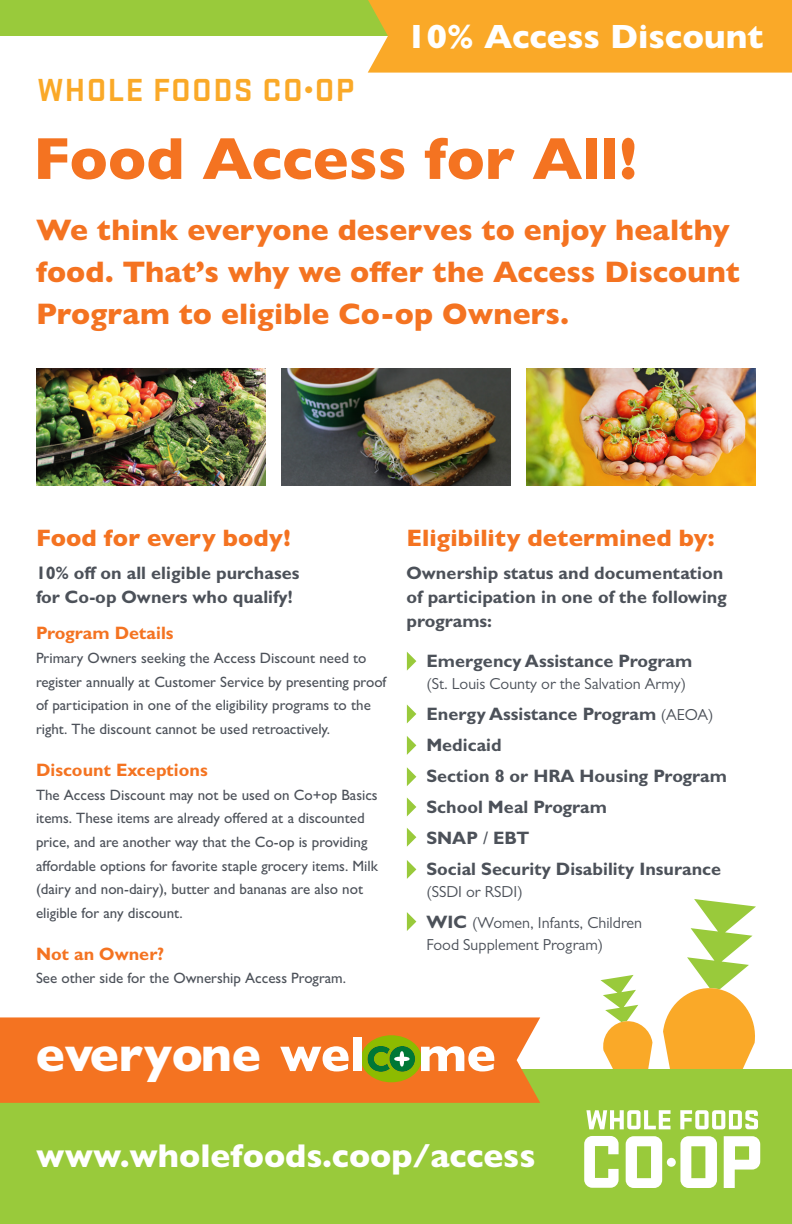
<style>
.page{position:relative;width:792px;height:1224px;background:#fff}
.page>*{position:absolute;margin:0;border:0;box-sizing:border-box;transform-origin:0 0}
.t1{font:800 60px "Gill Sans MT Pro";color:#f47321}
.t2{font:800 48.8px "Gill Sans MT Pro";color:#fff}
.t3{font:800 34px "Gill Sans MT Pro";color:#fff}
.t4{font:800 33.2px "Gill Sans MT Pro";color:#fff}
.t5{font:700 33.2px "Stratum 2";letter-spacing:.04em;color:#faa928}
.t6{font:800 30px/42px "Gill Sans MT Pro";letter-spacing:.005em;color:#f47321}
.t7{font:800 24px "Gill Sans MT Pro";color:#f47321}
.t8{font:700 18px/24px "Gill Sans MT Pro";color:#4c5159}
.t9{font:700 18px "Gill Sans MT Pro";color:#f47321}
.t10{font:16px/22px "Gill Sans MT Pro";color:#4c5159}
.t11{font:500 15px/23.8px "Gill Sans MT Pro";color:#4c5159}
.s1{font-family:"Gill Sans MT Pro";font-weight:800}
.s2{font-weight:400;font-size:16px}
.s3{font-weight:500}
.s4{font-weight:700;font-size:18px}
</style>
<div class="page">
<img style="left:36px;top:369px;width:230px;height:116px">
<div style="left:0;top:1070px;width:792px;height:154px;background:#99ca3b"></div>
<svg style="left:584px;top:899px;width:176px;height:289px"></svg>
<div style="left:0;top:1017px;width:540px;height:86px;background:#f47321"></div>
<svg style="left:280px;top:1046px;width:69px;height:25px"></svg>
<div style="left:353px;top:1038px;width:9px;height:33px;background:#fff"></div>
<svg style="left:361px;top:1035px;width:133px;height:47px"></svg>
<div style="left:0;top:0;width:792px;height:36px;background:#99ca3b"></div>
<svg style="left:407px;top:652px;width:9px;height:19px"></svg>
<svg style="left:407px;top:704px;width:9px;height:19px"></svg>
<svg style="left:407px;top:736px;width:9px;height:19px"></svg>
<svg style="left:407px;top:767px;width:9px;height:19px"></svg>
<svg style="left:407px;top:797px;width:9px;height:19px"></svg>
<svg style="left:407px;top:828px;width:9px;height:19px"></svg>
<svg style="left:407px;top:860px;width:9px;height:19px"></svg>
<svg style="left:407px;top:912px;width:9px;height:19px"></svg>
<img style="left:282px;top:369px;width:228px;height:116px">
<img style="left:527px;top:369px;width:229px;height:116px">
<div style="left:368px;top:0;width:424px;height:73px;background:#faa928"></div>
<p class="t5" style="left:38px;top:67px;width:318px">WHOLE FOODS CO<span class="s1">·</span>OP</p>
<p class="t3" style="left:407px;top:16px;width:358px">10% Access Discount</p>
<p class="t1" style="left:33px;top:123px;width:606px">Food Access for All!</p>
<p class="t6" style="left:36px;top:209px;width:705px">We think everyone deserves to enjoy healthy food. That’s why we offer the Access Discount<br>Program to eligible Co-op Owners.</p>
<p class="t7" style="left:36px;top:524px;width:256px">Food for every body!</p>
<p class="t8" style="left:36px;top:561px;width:265px">10% off on all eligible purchases for Co-op Owners who qualify!</p>
<p class="t9" style="left:36px;top:622px;width:139px">Program Details</p>
<p class="t11" style="left:36px;top:646px;width:352px">Primary Owners seeking the Access Discount need to register annually at Customer Service by presenting proof of participation in one of the eligibility programs to the right. The discount cannot be used retroactively.</p>
<p class="t9" style="left:36px;top:759px;width:173px">Discount Exceptions</p>
<p class="t11" style="left:36px;top:782px;width:343px">The Access Discount may not be used on Co+op Basics items. These items are already offered at a discounted price, and are another way that the Co-op is providing affordable options for favorite staple grocery items. Milk (dairy and non-dairy), butter and bananas are also not eligible for any discount.</p>
<p class="t9" style="left:36px;top:943px;width:130px">Not an Owner?</p>
<p class="t11" style="left:36px;top:966px;width:312px">See other side for the Ownership Access Program.</p>
<p class="t7" style="left:407px;top:524px;width:310px">Eligibility determined by:</p>
<p class="t8" style="left:407px;top:561px;width:322px">Ownership status and documentation of participation in one of the following programs:</p>
<p class="t8" style="left:426px;top:649px;width:267px">Emergency Assistance Program</p>
<p class="t10" style="left:426px;top:673px;width:261px">(St. Louis County or the Salvation Army)</p>
<p class="t8" style="left:426px;top:702px;width:289px">Energy Assistance Program <span class="s2">(AEOA)</span></p>
<p class="t8" style="left:426px;top:733px;width:77px">Medicaid</p>
<p class="t8" style="left:426px;top:764px;width:302px">Section 8 or HRA Housing Program</p>
<p class="t8" style="left:426px;top:795px;width:182px">School Meal Program</p>
<p class="t8" style="left:426px;top:826px;width:105px">SNAP <span class="s3">/</span> EBT</p>
<p class="t8" style="left:426px;top:857px;width:297px">Social Security Disability Insurance</p>
<p class="t10" style="left:426px;top:881px;width:98px">(SSDI or RSDI)</p>
<p class="t10" style="left:426px;top:912px;width:217px"><span class="s4">WIC</span> (Women, Infants, Children<br>Food Supplement Program)</p>
<h2 class="t2" style="left:36px;top:1026px;width:227px">everyone</h2>
<p class="t4" style="left:36px;top:1136px;width:501px">www.wholefoods.coop/access</p>
</div>
